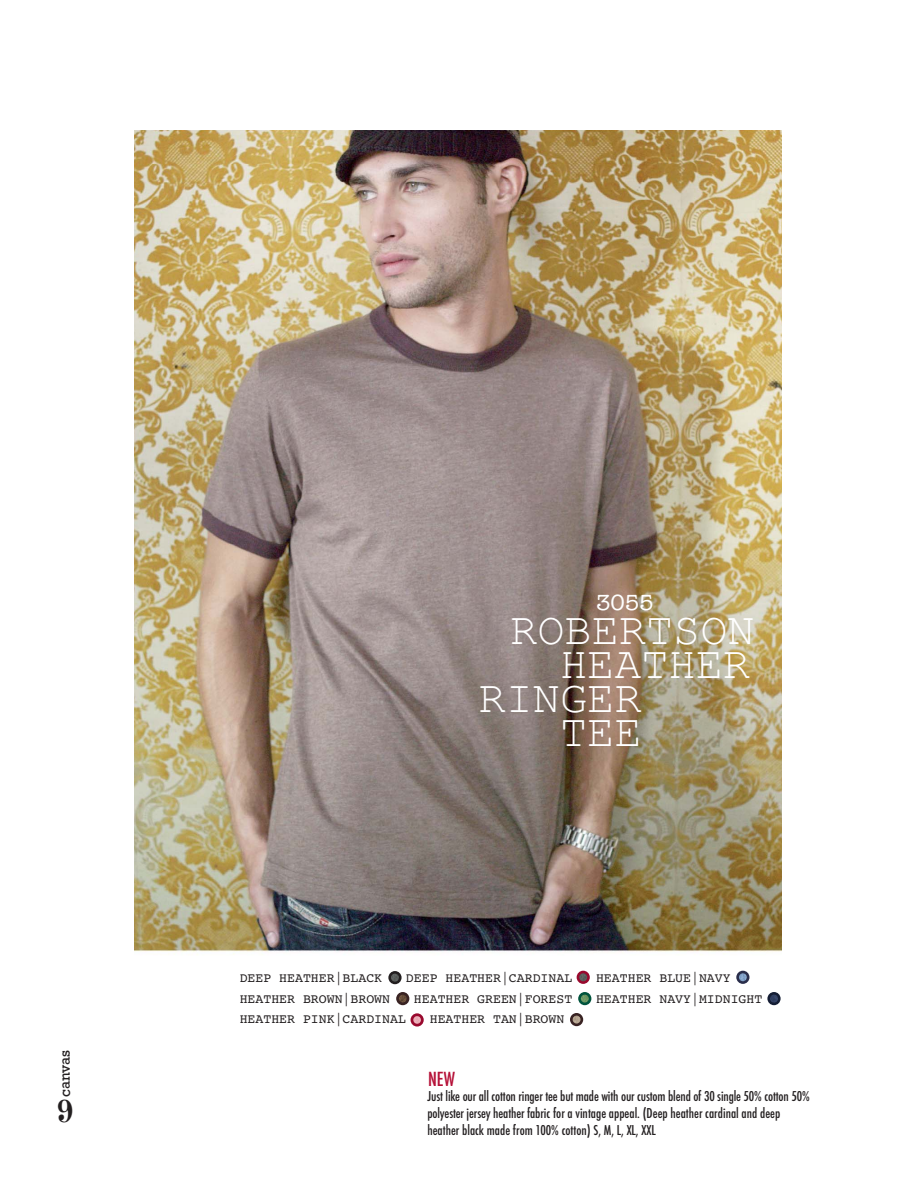
<style>
.page{position:relative;width:918px;height:1188px;background:#fff}
.page>*{position:absolute;margin:0;border:0;box-sizing:border-box;transform-origin:0 0}
.t1{font:45.3px "Courier New";color:#fff}
.t2{font:45.3px "Helsinki";color:#231f20}
.t3{font:22.65px "American Typewriter";color:#fff}
.t4{font:500 condensed 18.9px "Futura";color:#b51037}
.t5{font:15.15px "Rockwell";letter-spacing:-.005em;color:#231f20}
.t6{font:500 condensed 13.2px/17px "Futura";letter-spacing:-.01em;color:#231f20}
.t7{font:13.2px "Courier";color:#231f20}
</style>
<div class="page">
<img style="left:134px;top:130px;width:647px;height:897px">
<svg style="left:388px;top:971px;width:14px;height:13px"></svg>
<svg style="left:391px;top:974px;width:8px;height:8px"></svg>
<svg style="left:577px;top:971px;width:13px;height:13px"></svg>
<svg style="left:579px;top:973px;width:8px;height:8px"></svg>
<svg style="left:736px;top:971px;width:13px;height:13px"></svg>
<svg style="left:739px;top:973px;width:8px;height:8px"></svg>
<svg style="left:767px;top:992px;width:14px;height:13px"></svg>
<svg style="left:770px;top:995px;width:8px;height:8px"></svg>
<svg style="left:396px;top:992px;width:13px;height:13px"></svg>
<svg style="left:399px;top:995px;width:8px;height:7px"></svg>
<svg style="left:578px;top:992px;width:13px;height:13px"></svg>
<svg style="left:581px;top:995px;width:8px;height:8px"></svg>
<svg style="left:411px;top:1013px;width:13px;height:14px"></svg>
<svg style="left:413px;top:1016px;width:8px;height:8px"></svg>
<svg style="left:570px;top:1013px;width:13px;height:13px"></svg>
<svg style="left:573px;top:1016px;width:8px;height:8px"></svg>
<p class="t5" style="left:60px;top:1097px;width:49px;rotate:-90deg">canvas</p>
<h1 class="t2" style="left:58px;top:1069px;width:20px">9</h1>
<h2 class="t3" style="left:596px;top:589px;width:59px">3055</h2>
<h1 class="t1" style="left:510px;top:602px;width:246px">ROBERTSON</h1>
<h1 class="t1" style="left:560px;top:636px;width:192px">HEATHER</h1>
<h1 class="t1" style="left:479px;top:670px;width:164px">RINGER</h1>
<h1 class="t1" style="left:560px;top:704px;width:83px">TEE</h1>
<p class="t7" style="left:240px;top:974px;width:144px">DEEP HEATHER|BLACK</p>
<p class="t7" style="left:406px;top:974px;width:168px">DEEP HEATHER|CARDINAL</p>
<p class="t7" style="left:596px;top:974px;width:136px">HEATHER BLUE|NAVY</p>
<p class="t7" style="left:240px;top:994px;width:152px">HEATHER BROWN|BROWN</p>
<p class="t7" style="left:414px;top:994px;width:160px">HEATHER GREEN|FOREST</p>
<p class="t7" style="left:596px;top:994px;width:168px">HEATHER NAVY|MIDNIGHT</p>
<p class="t7" style="left:240px;top:1015px;width:168px">HEATHER PINK|CARDINAL</p>
<p class="t7" style="left:430px;top:1015px;width:136px">HEATHER TAN|BROWN</p>
<h3 class="t4" style="left:428px;top:1071px;width:28px">NEW</h3>
<p class="t6" style="left:427px;top:1089px;width:384px">Just like our all cotton ringer tee but made with our custom blend of 30 single 50% cotton 50% polyester jersey heather fabric for a vintage appeal. (Deep heather cardinal and deep heather black made from 100% cotton) S, M, L, XL, XXL</p>
</div>
